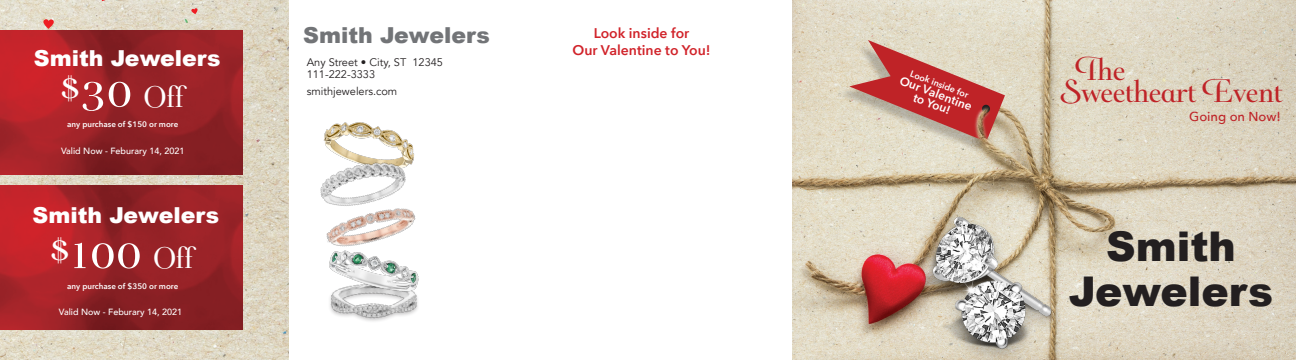
<style>
.page{position:relative;width:1296px;height:360px;background:#fff}
.page>*{position:absolute;margin:0;border:0;box-sizing:border-box;transform-origin:0 0}
.t1{font:52.1px "Darlena";color:#fff}
.t2{font:900 41px "Arial";color:#231f20}
.t3{font:34.9px "Darlena";color:#bf2327}
.t4{font:33.2px "Darlena";color:#fff}
.t5{font:900 22px "Arial";color:#fff}
.t6{font:900 22px "Arial";color:#727477}
.t7{font:600 14px "Avenir Next";color:#d1232a}
.t8{font:500 13px "Avenir Next";color:#bf2327}
.t9{font:600 12px "Avenir Next";color:#fff}
.t10{font:11px "Avenir";color:#231f20}
.t11{font:500 9px "Avenir";color:#fff}
.t12{font:600 9px "Avenir Next";color:#fff}
.t13{font:600 8px "Avenir Next";color:#fff}
.s1{font-size:52.1px}
.s2{font-size:33.2px}
</style>
<div class="page">
<img style="left:0;top:0;width:288px;height:360px">
<img style="left:0;top:186px;width:243px;height:144px">
<img style="left:0;top:30px;width:243px;height:144px">
<svg style="left:43px;top:19px;width:11px;height:10px"></svg>
<svg style="left:191px;top:8px;width:7px;height:6px"></svg>
<img style="left:792px;top:0;width:504px;height:360px">
<div style="left:913px;top:212px;width:151px;height:148px;background:#231f20;opacity:.26"></div>
<img style="left:881px;top:175px;width:175px;height:185px">
<div style="left:838px;top:43px;width:166px;height:111px;background:#231f20;opacity:.25"></div>
<svg style="left:849px;top:40px;width:156px;height:102px;background:#cf8d83"></svg>
<div style="left:982px;top:105px;width:8px;height:8px;background:#2b1f20;border-radius:50%"></div>
<img style="left:973px;top:106px;width:48px;height:65px">
<img style="left:324px;top:122px;width:76px;height:14px">
<img style="left:323px;top:136px;width:91px;height:42px">
<img style="left:330px;top:303px;width:88px;height:18px">
<img style="left:320px;top:178px;width:96px;height:64px">
<img style="left:328px;top:238px;width:91px;height:65px">
<p class="t5" style="left:34px;top:42px;width:188px">Smith Jewelers</p>
<p class="t4" style="left:60px;top:79px;width:125px"><sup>$</sup><span class="s1">30</span> Off</p>
<p class="t13" style="left:67px;top:118px;width:113px">any purchase of $150 or more</p>
<p class="t11" style="left:61px;top:144px;width:125px">Valid Now - Feburary 14, 2021</p>
<p class="t5" style="left:32px;top:199px;width:188px">Smith Jewelers</p>
<p class="t1" style="left:50px;top:225px;width:145px"><sup>$</sup>100 <span class="s2">Off</span></p>
<p class="t11" style="left:59px;top:304px;width:125px">Valid Now - Feburary 14, 2021</p>
<p class="t13" style="left:67px;top:279px;width:113px">any purchase of $350 or more</p>
<p class="t6" style="left:303px;top:19px;width:188px">Smith Jewelers</p>
<p class="t10" style="left:307px;top:55px;width:138px">Any Street • City, ST 12345</p>
<p class="t10" style="left:307px;top:67px;width:70px">111-222-3333</p>
<p class="t10" style="left:307px;top:84px;width:92px">smithjewelers.com</p>
<p class="t7" style="left:594px;top:21px;width:97px">Look inside for</p>
<p class="t7" style="left:573px;top:38px;width:140px">Our Valentine to You!</p>
<p class="t12" style="left:914px;top:66px;width:63px;rotate:21deg">Look inside for</p>
<p class="t9" style="left:904px;top:70px;width:78px;rotate:21deg">Our Valentine</p>
<p class="t9" style="left:918px;top:87px;width:40px;rotate:21deg">to You!</p>
<p class="t3" style="left:1077px;top:51px;width:49px">The</p>
<p class="t3" style="left:1060px;top:73px;width:224px">Sweetheart Event</p>
<p class="t8" style="left:1189px;top:105px;width:93px">Going on Now!</p>
<p class="t2" style="left:1106px;top:217px;width:131px">Smith</p>
<p class="t2" style="left:1069px;top:262px;width:206px">Jewelers</p>
</div>
